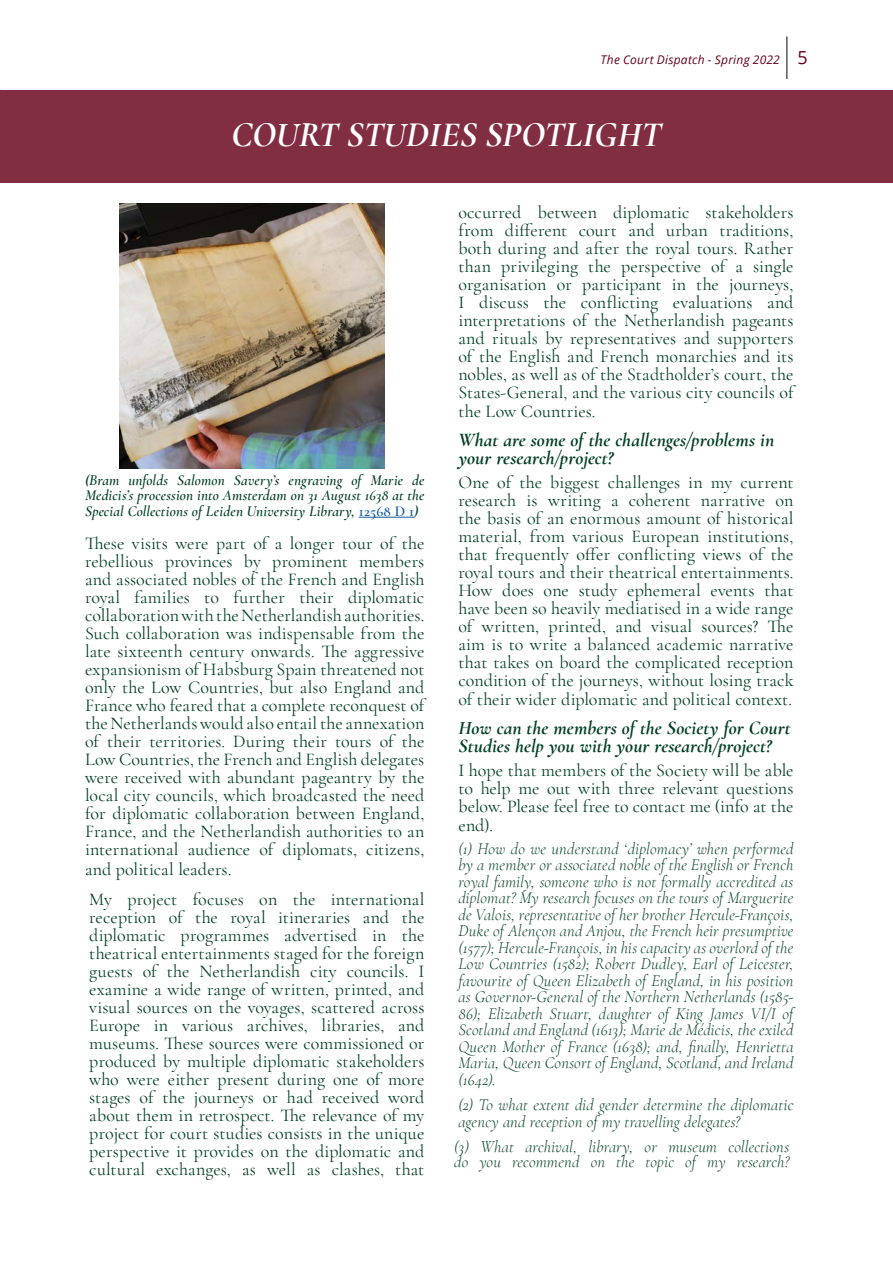
<style>
.page{position:relative;width:893px;height:1263px;background:#fff}
.page>*{position:absolute;margin:0;border:0;box-sizing:border-box;transform-origin:0 0}
.body_text_1_column_b{font:italic 700 36px "Cormorant Garamond";color:#fff}
.body_text_2_column{font:italic 700 19.5px/18px "Cormorant Garamond";color:#003e25}
.body_text_2_column-2{font:18px/18.1px "Cormorant Garamond";letter-spacing:.005em;color:#003e25;text-align:justify}
.body_text_2_column-3{font:italic 300 16.5px/16.5px "Cormorant Garamond";letter-spacing:.005em;color:#003e25}
.body_text_2_column-4{font:italic 600 15px/15px "Cormorant Garamond";letter-spacing:.01em;color:#003e25}
.t1{font:italic 12px "Open Sans";letter-spacing:.02em;color:#670019}
.s1{font-style:normal;font-size:18px}
.s2{font-style:normal;color:#175d9e}
</style>
<div class="page">
<div style="left:0;top:90px;width:893px;height:93px;background:#822e42"></div>
<hr style="left:359px;top:517px;width:55px;height:1px;background:#175d9e">
<img style="left:119px;top:204px;width:265px;height:265px">
<hr style="left:786px;top:36px;width:2px;height:43px;background:#57585a">
<p class="t1" style="left:601px;top:51px;width:209px">The Court Dispatch - Spring 2022 <span class="s1">5</span></p>
<p class="body_text_1_column_b" style="left:231px;top:113px;width:432px">COURT STUDIES SPOTLIGHT</p>
<p class="body_text_2_column-4" style="left:85px;top:472px;width:341px">(Bram unfolds Salomon Savery’s engraving of Marie de<br>Medicis’s procession into Amsterdam on 31 August 1638 at the</p>
<p class="body_text_2_column-4" style="left:85px;top:504px;width:335px">Special Collections of Leiden University Library, <span class="s2">12568 D 1</span>)</p>
<p class="body_text_2_column-2" style="left:85px;top:534px;width:341px">These visits were part of a longer tour of the rebellious provinces by prominent members and associated nobles of the French and English royal families to further their diplomatic collaboration with the Netherlandish authorities.<br>Such collaboration was indispensable from the late sixteenth century onwards. The aggressive expansionism of Habsburg Spain threatened not only the Low Countries, but also England and France who feared that a complete reconquest of the Netherlands would also entail the annexation of their territories. During their tours of the Low Countries, the French and English delegates were received with abundant pageantry by the local city councils, which broadcasted the need for diplomatic collaboration between England, France, and the Netherlandish authorities to an international audience of diplomats, citizens, and political leaders.</p>
<p class="body_text_2_column-2" style="left:89px;top:890px;width:337px">My project focuses on the international reception of the royal itineraries and the diplomatic programmes advertised in the theatrical entertainments staged for the foreign guests of the Netherlandish city councils. I examine a wide range of written, printed, and visual sources on the voyages, scattered across Europe in various archives, libraries, and museums. These sources were commissioned or produced by multiple diplomatic stakeholders who were either present during one of more stages of the journeys or had received word about them in retrospect. The relevance of my project for court studies consists in the unique perspective it provides on the diplomatic and cultural exchanges, as well as clashes, that</p>
<p class="body_text_2_column-2" style="left:458px;top:203px;width:337px">occurred between diplomatic stakeholders from different court and urban traditions, both during and after the royal tours. Rather than privileging the perspective of a single organisation or participant in the journeys, I discuss the conflicting evaluations and interpretations of the Netherlandish pageants and rituals by representatives and supporters of the English and French monarchies and its nobles, as well as of the Stadtholder’s court, the States-General, and the various city councils of the Low Countries.</p>
<p class="body_text_2_column" style="left:458px;top:430px;width:317px">What are some of the challenges/problems in your research/project?</p>
<p class="body_text_2_column-2" style="left:458px;top:473px;width:337px">One of the biggest challenges in my current research is writing a coherent narrative on the basis of an enormous amount of historical material, from various European institutions, that frequently offer conflicting views of the royal tours and their theatrical entertainments.<br>How does one study ephemeral events that have been so heavily mediatised in a wide range of written, printed, and visual sources? The aim is to write a balanced academic narrative that takes on board the complicated reception condition of the journeys, without losing track of their wider diplomatic and political context.</p>
<p class="body_text_2_column" style="left:458px;top:718px;width:334px">How can the members of the Society for Court<br>Studies help you with your research/project?</p>
<p class="body_text_2_column-2" style="left:458px;top:761px;width:337px">I hope that members of the Society will be able to help me out with three relevant questions below. Please feel free to contact me (info at the end).</p>
<p class="body_text_2_column-3" style="left:458px;top:840px;width:337px;text-align:justify">(1) How do we understand ‘diplomacy’ when performed by a member or associated noble of the English or French royal family, someone who is not formally accredited as diplomat? My research focuses on the tours of Marguerite de Valois, representative of her brother Hercule-François, Duke of Alençon and Anjou, the French heir presumptive (1577); Hercule-François, in his capacity as overlord of the Low Countries (1582); Robert Dudley, Earl of Leicester, favourite of Queen Elizabeth of England, in his position as Governor-General of the Northern Netherlands (1585- 86); Elizabeth Stuart, daughter of King James VI/I of Scotland and England (1613); Marie de Médicis, the exiled Queen Mother of France (1638); and, finally, Henrietta Maria, Queen Consort of England, Scotland, and Ireland (1642).</p>
<p class="body_text_2_column-3" style="left:458px;top:1097px;width:337px">(2) To what extent did gender determine the diplomatic agency and reception of my travelling delegates?</p>
<p class="body_text_2_column-3" style="left:454px;top:1139px;width:337px;line-height:15px">(3) What archival, library, or museum collections do you recommend on the topic of my research?</p>
</div>
